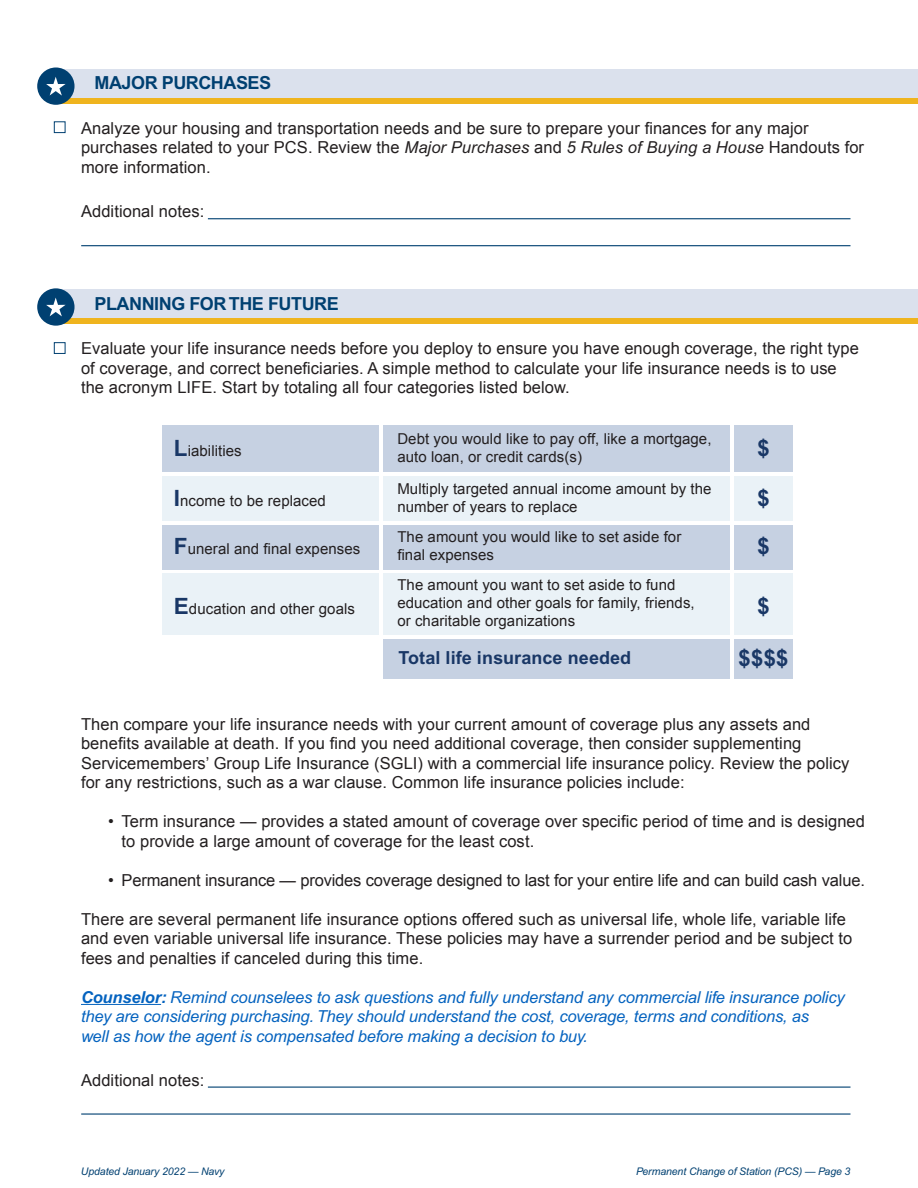
<style>
.page{position:relative;width:918px;height:1188px;background:#fff}
.page>*{position:absolute;margin:0;border:0;box-sizing:border-box;transform-origin:0 0}
.t1{font:700 22.5px "Arial";color:#193766}
.t2{font:700 18px "Arial";letter-spacing:-.025em;color:#004071}
.t3{font:700 18px "Arial";letter-spacing:.005em;color:#193766}
.t4{font:16.5px/19.5px "Arial";letter-spacing:.005em;color:#231f20}
.t5{font:italic 16.5px "Arial";letter-spacing:-.01em;color:#0563bf}
.t6{font:15px/18px "Arial";letter-spacing:.005em;color:#231f20}
.t7{font:italic 10.5px "Arial";letter-spacing:-.01em;color:#004071}
.s1{font-style:italic}
.s2{font-weight:700;font-size:22.5px;color:#193766}
.s3{font-weight:700}
</style>
<div class="page">
<div style="left:54px;top:122px;width:11px;height:11px;border:1px solid #004071"></div>
<div style="left:62px;top:69px;width:856px;height:30px;background:#dbe1ed"></div>
<div style="left:62px;top:98px;width:856px;height:5px;background:#efb41e"></div>
<div style="left:37px;top:67px;width:38px;height:38px;background:#004071;border-radius:50%"></div>
<svg style="left:46px;top:77px;width:20px;height:19px"></svg>
<div style="left:54px;top:342px;width:11px;height:12px;border:1px solid #004071"></div>
<div style="left:62px;top:290px;width:856px;height:30px;background:#dbe1ed"></div>
<div style="left:62px;top:319px;width:856px;height:5px;background:#efb41e"></div>
<div style="left:37px;top:288px;width:38px;height:38px;background:#004071;border-radius:50%"></div>
<svg style="left:46px;top:298px;width:20px;height:18px"></svg>
<div style="left:162px;top:425px;width:631px;height:47px;background:#c6d1e2"></div>
<div style="left:162px;top:476px;width:631px;height:45px;background:#eaf2f7"></div>
<div style="left:162px;top:525px;width:631px;height:44px;background:#c6d1e2"></div>
<div style="left:162px;top:573px;width:631px;height:62px;background:#eaf2f7"></div>
<div style="left:381px;top:639px;width:412px;height:40px;background:#c6d1e2"></div>
<hr style="left:379px;top:425px;width:3px;height:261px;background:#fff">
<hr style="left:731px;top:425px;width:3px;height:261px;background:#fff">
<hr style="left:81px;top:1004px;width:80px;height:1px;background:#0563bf">
<hr style="left:208px;top:218px;width:642px;height:1px;background:#004071">
<hr style="left:81px;top:245px;width:769px;height:1px;background:#004071">
<hr style="left:208px;top:1087px;width:642px;height:1px;background:#004071">
<hr style="left:81px;top:1113px;width:769px;height:2px;background:#004071">
<p class="t2" style="left:94px;top:73px;width:178px">MAJOR PURCHASES</p>
<p class="t4" style="left:81px;top:118px;width:729px">Analyze your housing and transportation needs and be sure to prepare your finances for any major</p>
<p class="t4" style="left:81px;top:137px;width:785px">purchases related to your PCS. Review the <span class="s1">Major Purchases</span> and <span class="s1">5 Rules of Buying a House</span> Handouts for more information.</p>
<p class="t4" style="left:81px;top:202px;width:125px">Additional notes:</p>
<p class="t2" style="left:94px;top:293px;width:246px">PLANNING FOR THE FUTURE</p>
<p class="t4" style="left:81px;top:339px;width:779px">Evaluate your life insurance needs before you deploy to ensure you have enough coverage, the right type</p>
<p class="t4" style="left:81px;top:358px;width:757px">of coverage, and correct beneficiaries. A simple method to calculate your life insurance needs is to use</p>
<p class="t4" style="left:81px;top:378px;width:490px">the acronym LIFE. Start by totaling all four categories listed below.</p>
<p class="t6" style="left:174px;top:442px;width:69px"><span class="s2">L</span>iabilities</p>
<p class="t6" style="left:397px;top:429px;width:316px">Debt you would like to pay off, like a mortgage, auto loan, or credit cards(s)</p>
<p class="t1" style="left:757px;top:435px;width:14px">$</p>
<p class="t6" style="left:174px;top:492px;width:154px"><span class="s2">I</span>ncome to be replaced</p>
<p class="t6" style="left:397px;top:479px;width:316px">Multiply targeted annual income amount by the number of years to replace</p>
<p class="t1" style="left:757px;top:485px;width:14px">$</p>
<p class="t6" style="left:174px;top:540px;width:188px"><span class="s2">F</span>uneral and final expenses</p>
<p class="t6" style="left:397px;top:527px;width:286px">The amount you would like to set aside for final expenses</p>
<p class="t1" style="left:757px;top:533px;width:14px">$</p>
<p class="t6" style="left:174px;top:599px;width:183px"><span class="s2">E</span>ducation and other goals</p>
<p class="t6" style="left:397px;top:575px;width:280px">The amount you want to set aside to fund</p>
<p class="t6" style="left:397px;top:593px;width:299px">education and other goals for family, friends, or charitable organizations</p>
<p class="t1" style="left:757px;top:592px;width:14px">$</p>
<p class="t1" style="left:738px;top:645px;width:52px">$$$$</p>
<p class="t3" style="left:399px;top:647px;width:234px">Total life insurance needed</p>
<p class="t4" style="left:81px;top:714px;width:731px">Then compare your life insurance needs with your current amount of coverage plus any assets and</p>
<p class="t4" style="left:81px;top:734px;width:722px">benefits available at death. If you find you need additional coverage, then consider supplementing</p>
<p class="t4" style="left:81px;top:753px;width:770px">Servicemembers’ Group Life Insurance (SGLI) with a commercial life insurance policy. Review the policy</p>
<p class="t4" style="left:81px;top:773px;width:605px">for any restrictions, such as a war clause. Common life insurance policies include:</p>
<p class="t4" style="left:122px;top:812px;width:745px;text-indent:-14px">• Term insurance — provides a stated amount of coverage over specific period of time and is designed to provide a large amount of coverage for the least cost.</p>
<p class="t4" style="left:108px;top:870px;width:758px">• Permanent insurance — provides coverage designed to last for your entire life and can build cash value.</p>
<p class="t4" style="left:81px;top:909px;width:767px">There are several permanent life insurance options offered such as universal life, whole life, variable life</p>
<p class="t4" style="left:81px;top:929px;width:773px">and even variable universal life insurance. These policies may have a surrender period and be subject to</p>
<p class="t4" style="left:81px;top:948px;width:344px">fees and penalties if canceled during this time.</p>
<p class="t5" style="left:81px;top:987px;width:765px"><span class="s3">Counselor:</span> Remind counselees to ask questions and fully understand any commercial life insurance policy</p>
<p class="t5" style="left:81px;top:1007px;width:730px">they are considering purchasing. They should understand the cost, coverage, terms and conditions, as</p>
<p class="t5" style="left:81px;top:1026px;width:508px">well as how the agent is compensated before making a decision to buy.</p>
<p class="t4" style="left:81px;top:1070px;width:125px">Additional notes:</p>
<p class="t7" style="left:81px;top:1165px;width:145px">Updated January 2022 — Navy</p>
<p class="t7" style="left:636px;top:1165px;width:216px">Permanent Change of Station (PCS) — Page 3</p>
</div>
